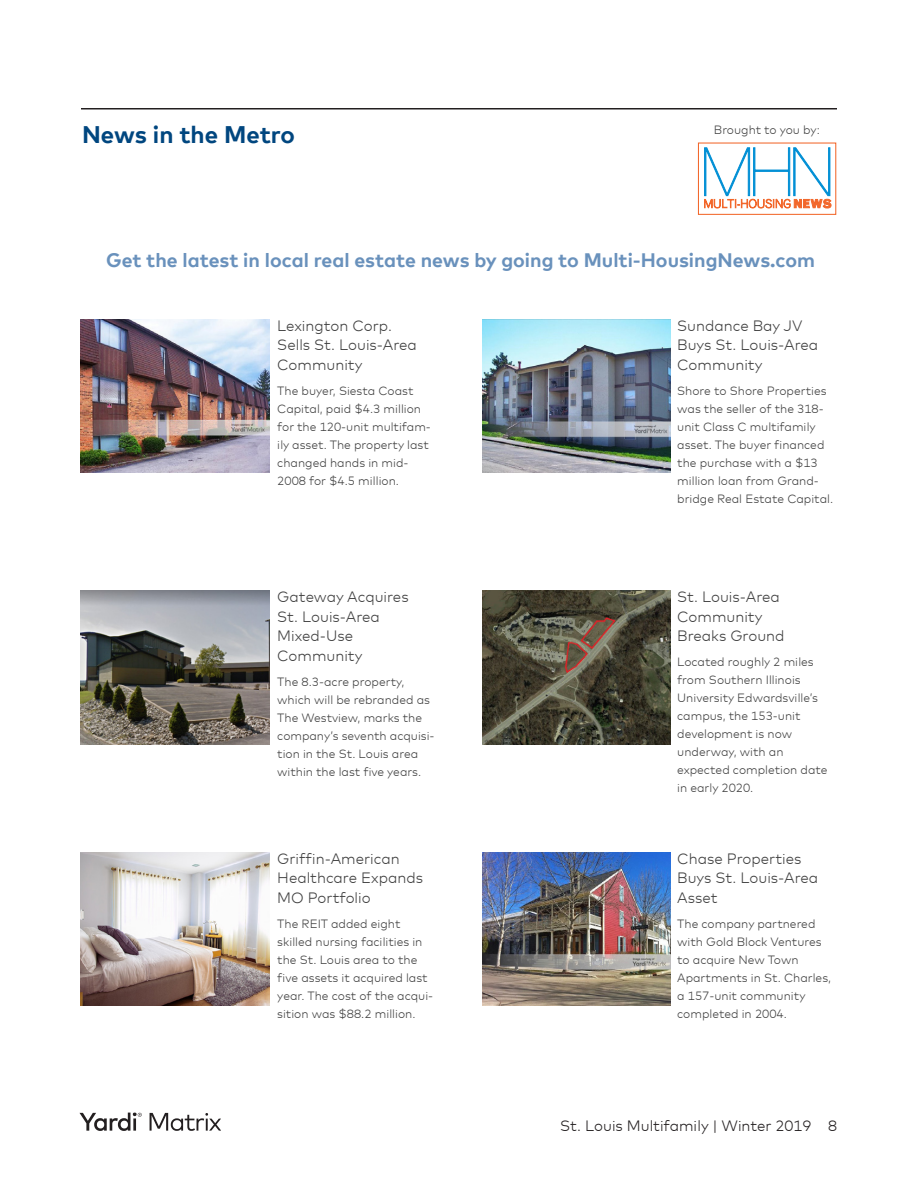
<style>
.page{position:relative;width:918px;height:1188px;background:#fff}
.page>*{position:absolute;margin:0;border:0;box-sizing:border-box;transform-origin:0 0}
.Matrix_SubHead{font:700 24px "Mark Offc Pro";color:#00467f}
.Matrix_News{font:700 19.5px "Mark Offc Pro";color:#6991bc}
.Matrix_News-2{font:300 15px/19.5px "Mark Offc Pro";color:#3f3f3f}
.t1{font:300 15px "Mark Offc Pro";color:#231f20}
.Matrix_News-3{font:300 12px/18px "Mark Offc Pro";color:#3f3f3f}
.Matrix_Body_Bullets{font:300 12px "Mark Offc Pro";color:#414141}
</style>
<div class="page">
<hr style="left:81px;top:108px;width:756px;height:2px;background:#231f20">
<svg style="left:80px;top:1112px;width:62px;height:19px"></svg>
<svg style="left:150px;top:1113px;width:71px;height:18px"></svg>
<div style="left:698px;top:143px;width:138px;height:72px;border:1px solid #f2672b"></div>
<svg style="left:704px;top:147px;width:128px;height:62px"></svg>
<img style="left:81px;top:319px;width:188px;height:154px">
<img style="left:81px;top:591px;width:188px;height:153px">
<img style="left:482px;top:319px;width:189px;height:154px">
<img style="left:81px;top:852px;width:188px;height:153px">
<img style="left:482px;top:852px;width:189px;height:153px">
<img style="left:482px;top:591px;width:189px;height:153px">
<p class="Matrix_SubHead" style="left:82px;top:116px;width:214px">News in the Metro</p>
<p class="Matrix_Body_Bullets" style="left:714px;top:120px;width:107px">Brought to you by:</p>
<p class="Matrix_News" style="left:106px;top:245px;width:710px">Get the latest in local real estate news by going to Multi-HousingNews.com</p>
<p class="Matrix_News-2" style="left:277px;top:315px;width:141px">Lexington Corp.<br>Sells St. Louis-Area<br>Community</p>
<p class="Matrix_News-3" style="left:277px;top:380px;width:155px">The buyer, Siesta Coast<br>Capital, paid $4.3 million for the 120-unit multifam&shy;ily asset. The property last changed hands in mid-<br>2008 for $4.5 million.</p>
<p class="Matrix_News-2" style="left:277px;top:586px;width:133px">Gateway Acquires<br>St. Louis-Area<br>Mixed-Use<br>Community</p>
<p class="Matrix_News-3" style="left:277px;top:671px;width:159px">The 8.3-acre property, which will be rebranded as<br>The Westview, marks the company’s seventh acquisi&shy;tion in the St. Louis area within the last five years.</p>
<p class="Matrix_News-2" style="left:277px;top:848px;width:147px">Griffin-American<br>Healthcare Expands<br>MO Portfolio</p>
<p class="Matrix_News-3" style="left:277px;top:913px;width:158px">The REIT added eight skilled nursing facilities in the St. Louis area to the five assets it acquired last year. The cost of the acqui&shy;sition was $88.2 million.</p>
<p class="Matrix_News-2" style="left:677px;top:315px;width:143px">Sundance Bay JV<br>Buys St. Louis-Area<br>Community</p>
<p class="Matrix_News-3" style="left:677px;top:380px;width:157px">Shore to Shore Properties was the seller of the 318- unit Class C multifamily asset. The buyer financed the purchase with a $13 million loan from Grand&shy;bridge Real Estate Capital.</p>
<p class="Matrix_News-2" style="left:677px;top:586px;width:109px">St. Louis-Area<br>Community<br>Breaks Ground</p>
<p class="Matrix_News-3" style="left:677px;top:652px;width:152px">Located roughly 2 miles from Southern Illinois<br>University Edwardsville’s campus, the 153-unit development is now underway, with an expected completion date in early 2020.</p>
<p class="Matrix_News-2" style="left:677px;top:848px;width:143px">Chase Properties<br>Buys St. Louis-Area<br>Asset</p>
<p class="Matrix_News-3" style="left:677px;top:913px;width:155px">The company partnered with Gold Block Ventures to acquire New Town<br>Apartments in St. Charles, a 157-unit community completed in 2004.</p>
<p class="t1" style="left:560px;top:1115px;width:278px">St. Louis Multifamily | Winter 2019 8</p>
</div>
